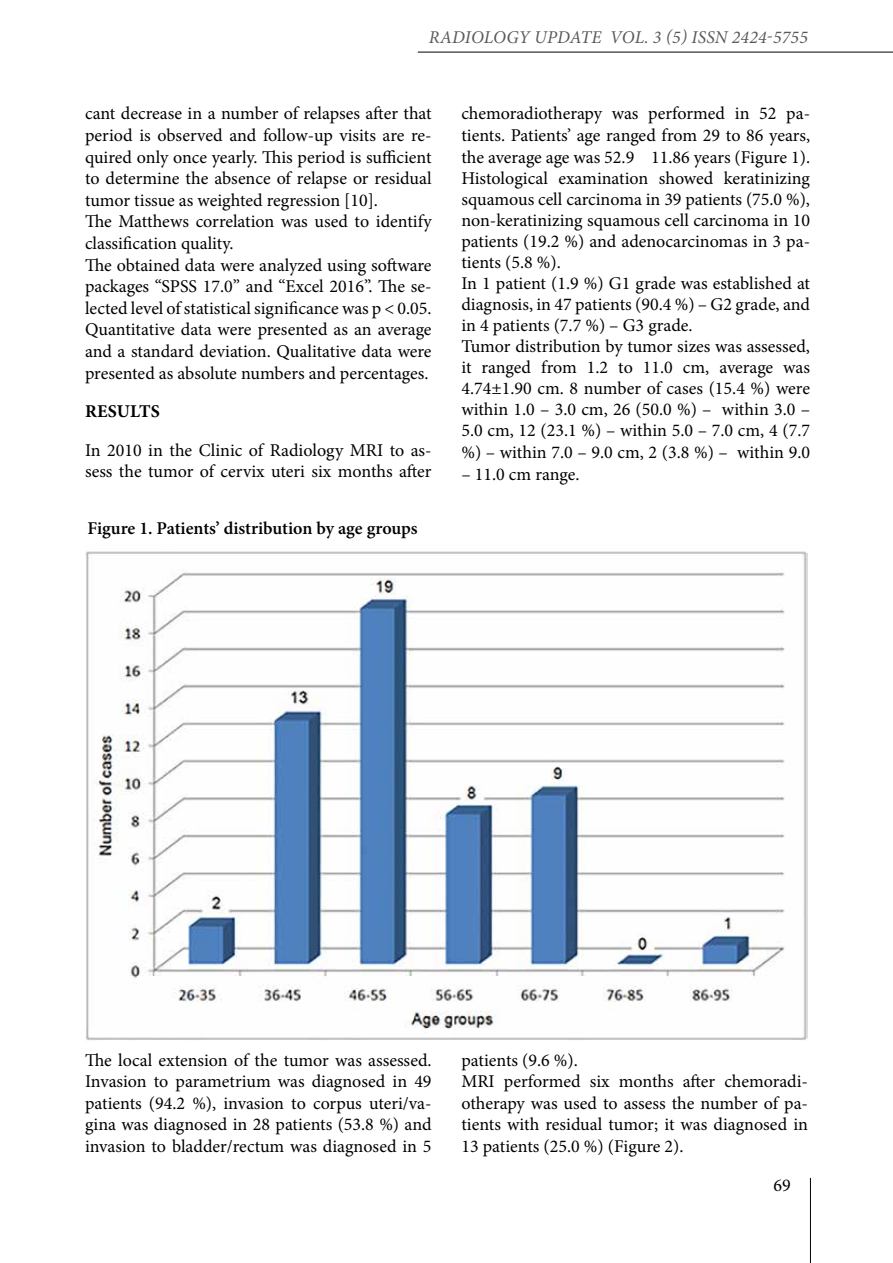
<style>
.page{position:relative;width:893px;height:1263px;background:#fff}
.page>*{position:absolute;margin:0;border:0;box-sizing:border-box;transform-origin:0 0}
.t1{font:18px/21.6px "Minion Pro";color:#000}
.t2{font:600 18px "Minion Pro";letter-spacing:-.005em;color:#000}
.t3{font:italic 18px "Minion Pro";letter-spacing:.01em;color:#58595b}
.t4{font:700 18px "Minion Pro";letter-spacing:.01em;color:#000}
</style>
<div class="page">
<hr style="left:418px;top:52px;width:475px;height:1px;background:#000">
<hr style="left:810px;top:1178px;width:1px;height:85px;background:#000">
<img style="left:85px;top:551px;width:723px;height:490px">
<p class="t3" style="left:429px;top:25px;width:381px">RADIOLOGY UPDATE VOL. 3 (5) ISSN 2424-5755</p>
<p class="t1" style="left:85px;top:103px;width:348px">cant decrease in a number of relapses after that period is observed and follow-up visits are re&shy;quired only once yearly. This period is sufficient to determine the absence of relapse or residual tumor tissue as weighted regression [10].<br>The Matthews correlation was used to identify classification quality.<br>The obtained data were analyzed using software packages “SPSS 17.0” and “Excel 2016”. The se&shy;lected level of statistical significance was p &lt; 0.05.<br>Quantitative data were presented as an average and a standard deviation. Qualitative data were presented as absolute numbers and percentages.</p>
<p class="t4" style="left:85px;top:399px;width:76px">RESULTS</p>
<p class="t1" style="left:85px;top:439px;width:348px">In 2010 in the Clinic of Radiology MRI to as&shy;sess the tumor of cervix uteri six months after</p>
<p class="t2" style="left:87px;top:516px;width:332px">Figure 1. Patients’ distribution by age groups</p>
<p class="t1" style="left:461px;top:103px;width:350px;line-height:21.1px">chemoradiotherapy was performed in 52 pa&shy;tients. Patients’ age ranged from 29 to 86 years, the average age was 52.9 11.86 years (Figure 1).<br>Histological examination showed keratinizing squamous cell carcinoma in 39 patients (75.0 %), non-keratinizing squamous cell carcinoma in 10 patients (19.2 %) and adenocarcinomas in 3 pa&shy;tients (5.8 %).<br>In 1 patient (1.9 %) G1 grade was established at diagnosis, in 47 patients (90.4 %) – G2 grade, and in 4 patients (7.7 %) – G3 grade.<br>Tumor distribution by tumor sizes was assessed, it ranged from 1.2 to 11.0 cm, average was 4.74±1.90 cm. 8 number of cases (15.4 %) were within 1.0 – 3.0 cm, 26 (50.0 %) – within 3.0 – 5.0 cm, 12 (23.1 %) – within 5.0 – 7.0 cm, 4 (7.7 %) – within 7.0 – 9.0 cm, 2 (3.8 %) – within 9.0</p>
<p class="t1" style="left:461px;top:463px;width:120px">– 11.0 cm range.</p>
<p class="t1" style="left:85px;top:1049px;width:348px;text-align:justify">The local extension of the tumor was assessed.<br>Invasion to parametrium was diagnosed in 49 patients (94.2 %), invasion to corpus uteri/va&shy;gina was diagnosed in 28 patients (53.8 %) and invasion to bladder/rectum was diagnosed in 5</p>
<p class="t1" style="left:461px;top:1049px;width:348px">patients (9.6 %).<br>MRI performed six months after chemoradi&shy;otherapy was used to assess the number of pa&shy;tients with residual tumor; it was diagnosed in 13 patients (25.0 %) (Figure 2).</p>
<p class="t1" style="left:774px;top:1174px;width:19px">69</p>
</div>
